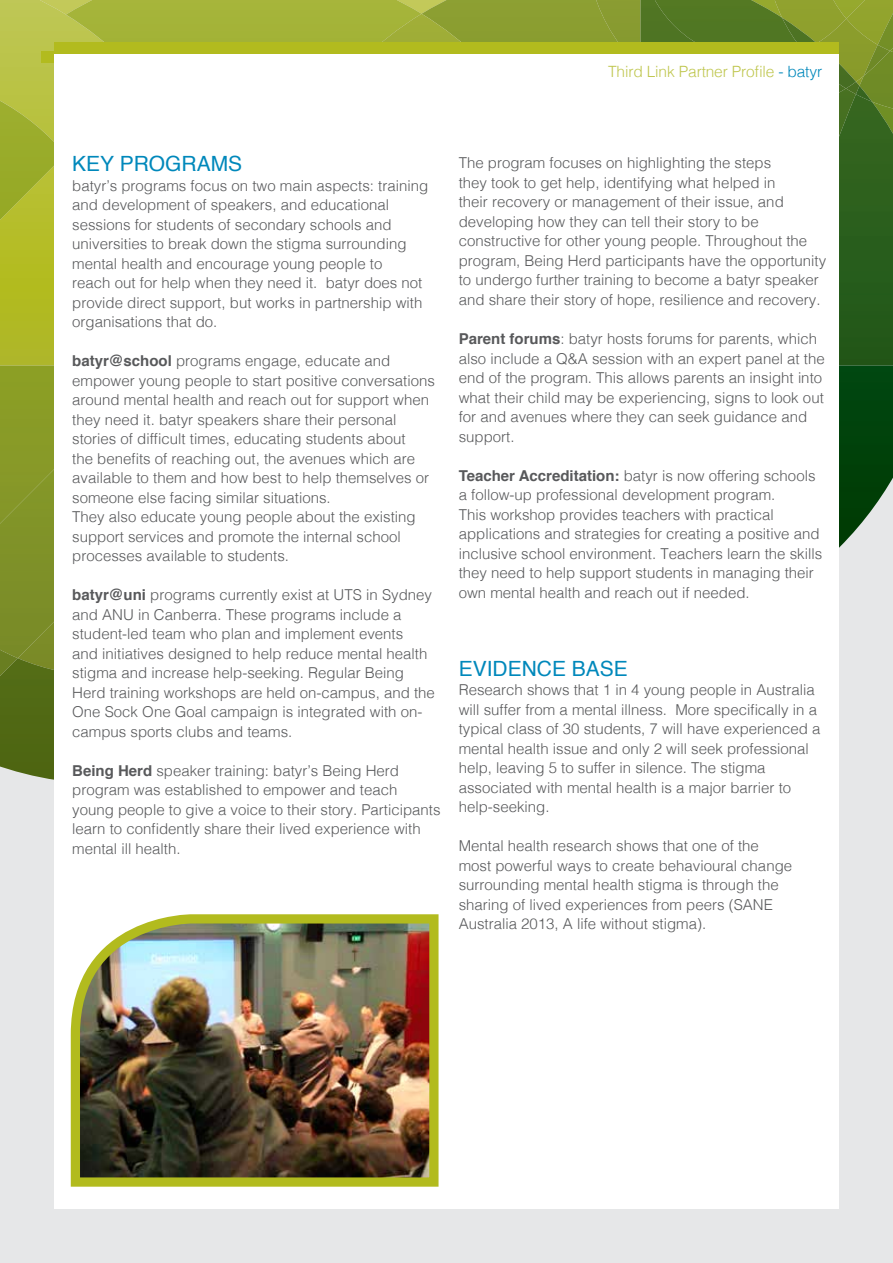
<style>
.page{position:relative;width:893px;height:1263px;background:#e6e7e8}
.page>*{position:absolute;margin:0;border:0;box-sizing:border-box;transform-origin:0 0}
.t1{font:21px "Helvetica";color:#08b}
.t2{font:300 15.6px "Helvetica";letter-spacing:-.01em;color:#bfc64e}
.t3{font:300 15px/19.5px "Helvetica";color:#58595b}
.s1{color:#08b}
.s2{font-weight:700}
</style>
<div class="page">
<img style="left:0;top:366px;width:54px;height:292px">
<img style="left:0;top:658px;width:54px;height:122px">
<img style="left:0;top:636px;width:18px;height:62px">
<svg style="left:0;top:0;width:640px;height:366px;background:#a5b335"></svg>
<div style="left:640px;top:0;width:206px;height:94px;background:#507723"></div>
<svg style="left:846px;top:82px;width:13px;height:12px"></svg>
<img style="left:769px;top:0;width:77px;height:43px">
<img style="left:782px;top:18px;width:35px;height:25px">
<img style="left:817px;top:19px;width:55px;height:63px">
<img style="left:839px;top:43px;width:17px;height:45px">
<img style="left:872px;top:0;width:6px;height:45px">
<img style="left:839px;top:94px;width:54px;height:272px">
<img style="left:839px;top:366px;width:54px;height:182px">
<img style="left:878px;top:0;width:15px;height:51px">
<img style="left:859px;top:51px;width:34px;height:63px">
<img style="left:856px;top:86px;width:16px;height:16px">
<img style="left:864px;top:45px;width:26px;height:31px">
<div style="left:54px;top:51px;width:785px;height:1158px;background:#fff"></div>
<div style="left:54px;top:43px;width:785px;height:11px;background:#b2bb1e"></div>
<img style="left:70px;top:914px;width:369px;height:273px">
<p class="t2" style="left:608px;top:58px;width:216px">Third Link Partner Profile <span class="s1">- batyr</span></p>
<h1 class="t1" style="left:72px;top:148px;width:172px">KEY PROGRAMS</h1>
<p class="t3" style="left:72px;top:175px;width:357px">batyr’s programs focus on two main aspects: training and development of speakers, and educational sessions for students of secondary schools and universities to break down the stigma surrounding mental health and encourage young people to<br>reach out for help when they need it. batyr does not provide direct support, but works in partnership with organisations that do.</p>
<p class="t3" style="left:72px;top:350px;width:364px"><span class="s2">batyr@school</span> programs engage, educate and empower young people to start positive conversations around mental health and reach out for support when they need it. batyr speakers share their personal stories of difficult times, educating students about<br>the benefits of reaching out, the avenues which are available to them and how best to help themselves or someone else facing similar situations.<br>They also educate young people about the existing support services and promote the internal school processes available to students.</p>
<p class="t3" style="left:72px;top:584px;width:364px"><span class="s2">batyr@uni</span> programs currently exist at UTS in Sydney and ANU in Canberra. These programs include a student-led team who plan and implement events<br>and initiatives designed to help reduce mental health stigma and increase help-seeking. Regular Being Herd training workshops are held on-campus, and the One Sock One Goal campaign is integrated with on&shy;campus sports clubs and teams.</p>
<p class="t3" style="left:72px;top:760px;width:370px"><span class="s2">Being Herd</span> speaker training: batyr’s Being Herd program was established to empower and teach young people to give a voice to their story. Participants learn to confidently share their lived experience with mental ill health.</p>
<p class="t3" style="left:459px;top:152px;width:369px">The program focuses on highlighting the steps<br>they took to get help, identifying what helped in<br>their recovery or management of their issue, and developing how they can tell their story to be constructive for other young people. Throughout the program, Being Herd participants have the opportunity to undergo further training to become a batyr speaker and share their story of hope, resilience and recovery.</p>
<p class="t3" style="left:459px;top:328px;width:367px"><span class="s2">Parent forums</span>: batyr hosts forums for parents, which also include a Q&amp;A session with an expert panel at the end of the program. This allows parents an insight into what their child may be experiencing, signs to look out for and avenues where they can seek guidance and support.</p>
<p class="t3" style="left:459px;top:464px;width:365px"><span class="s2">Teacher Accreditation:</span> batyr is now offering schools a follow-up professional development program.<br>This workshop provides teachers with practical applications and strategies for creating a positive and inclusive school environment. Teachers learn the skills they need to help support students in managing their own mental health and reach out if needed.</p>
<h1 class="t1" style="left:459px;top:652px;width:171px">EVIDENCE BASE</h1>
<p class="t3" style="left:459px;top:679px;width:363px">Research shows that 1 in 4 young people in Australia will suffer from a mental illness. More specifically in a typical class of 30 students, 7 will have experienced a mental health issue and only 2 will seek professional help, leaving 5 to suffer in silence. The stigma associated with mental health is a major barrier to help-seeking.</p>
<p class="t3" style="left:459px;top:835px;width:335px">Mental health research shows that one of the most powerful ways to create behavioural change surrounding mental health stigma is through the sharing of lived experiences from peers (SANE Australia 2013, A life without stigma).</p>
</div>
